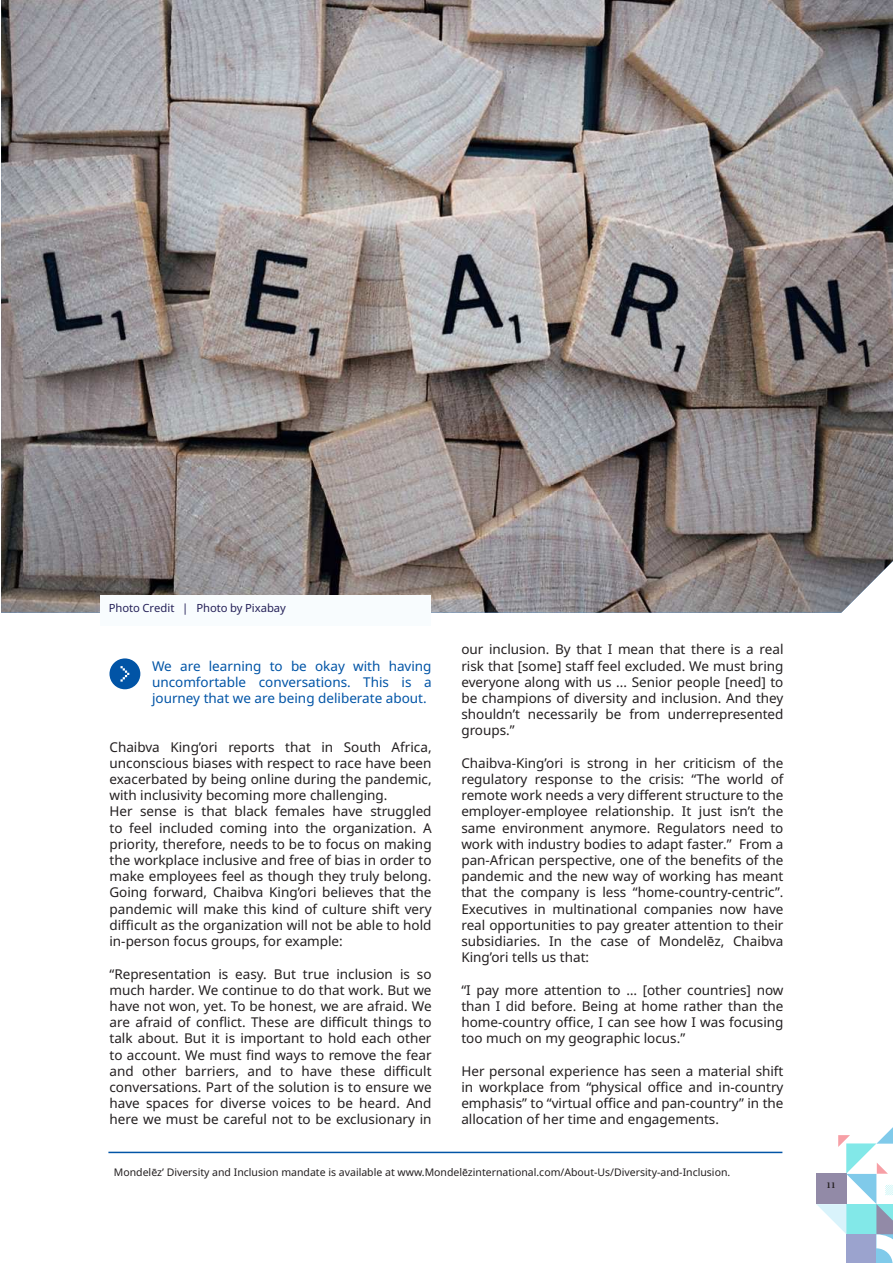
<style>
.page{position:relative;width:893px;height:1263px;background:#fff}
.page>*{position:absolute;margin:0;border:0;box-sizing:border-box;transform-origin:0 0}
.t1{font:13.5px/16.2px "Noto Sans";color:#231f20;text-align:justify}
.t2{font:13.5px/16.2px "Noto Sans";color:#0154a6;text-align:justify}
.t3{font:11.25px "Noto Sans";letter-spacing:-.005em;color:#262259}
.t4{font:10.5px "Noto Sans";color:#231f20}
.t5{font:700 9px "Minion Pro";color:#231f20}
</style>
<div class="page">
<svg style="left:816px;top:1127px;width:77px;height:136px"></svg>
<hr style="left:108px;top:1152px;width:674px;height:1px;background:#0154a6">
<img style="left:1px;top:0;width:892px;height:613px">
<div style="left:100px;top:595px;width:331px;height:31px;background:#f8fcfe"></div>
<div style="left:109px;top:658px;width:31px;height:31px;background:#0154a6;border-radius:50%"></div>
<svg style="left:120px;top:666px;width:9px;height:16px"></svg>
<p class="t3" style="left:109px;top:603px;width:179px">Photo Credit | Photo by Pixabay</p>
<p class="t1" style="left:461px;top:643px;width:324px">our inclusion. By that I mean that there is a real risk that [some] sta昀昀 feel excluded. We must bring everyone along with us ... Senior people [need] to be champions of diversity and inclusion. And they shouldn’t necessarily be from underrepresented groups.”</p>
<p class="t1" style="left:461px;top:756px;width:324px">Chaibva-King’ori is strong in her criticism of the regulatory response to the crisis: “The world of remote work needs a very di昀昀erent structure to the employer-employee relationship. It just isn’t the same environment anymore. Regulators need to work with industry bodies to adapt faster.” From a pan-African perspective, one of the bene昀椀ts of the pandemic and the new way of working has meant that the company is less “home-country-centric”.<br>Executives in multinational companies now have real opportunities to pay greater attention to their subsidiaries. In the case of Mondelēz, Chaibva King’ori tells us that:</p>
<p class="t1" style="left:461px;top:983px;width:324px">“I pay more attention to … [other countries] now than I did before. Being at home rather than the home-country o昀케ce, I can see how I was focusing too much on my geographic locus.”</p>
<p class="t1" style="left:461px;top:1064px;width:324px">Her personal experience has seen a material shift in workplace from “physical o昀케ce and in-country emphasis” to “virtual o昀케ce and pan-country” in the allocation of her time and engagements.</p>
<p class="t4" style="left:114px;top:1164px;width:618px">Mondelēz’ Diversity and Inclusion mandate is available at www.Mondelēzinternational.com/About-Us/Diversity-and-Inclusion.</p>
<p class="t2" style="left:152px;top:659px;width:281px">We are learning to be okay with having uncomfortable conversations. This is a journey that we are being deliberate about.</p>
<p class="t1" style="left:109px;top:740px;width:324px;text-align:left">Chaibva King’ori reports that in South Africa, unconscious biases with respect to race have been exacerbated by being online during the pandemic, with inclusivity becoming more challenging.<br>Her sense is that black females have struggled to feel included coming into the organization. A priority, therefore, needs to be to focus on making the workplace inclusive and free of bias in order to make employees feel as though they truly belong.<br>Going forward, Chaibva King’ori believes that the pandemic will make this kind of culture shift very di昀케cult as the organization will not be able to hold in-person focus groups, for example:</p>
<p class="t1" style="left:109px;top:967px;width:324px">“Representation is easy. But true inclusion is so much harder. We continue to do that work. But we have not won, yet. To be honest, we are afraid. We are afraid of con昀氀ict. These are di昀케cult things to talk about. But it is important to hold each other to account. We must 昀椀nd ways to remove the fear and other barriers, and to have these di昀케cult conversations. Part of the solution is to ensure we have spaces for diverse voices to be heard. And here we must be careful not to be exclusionary in</p>
<p class="t5" style="left:827px;top:1180px;width:10px">11</p>
</div>
